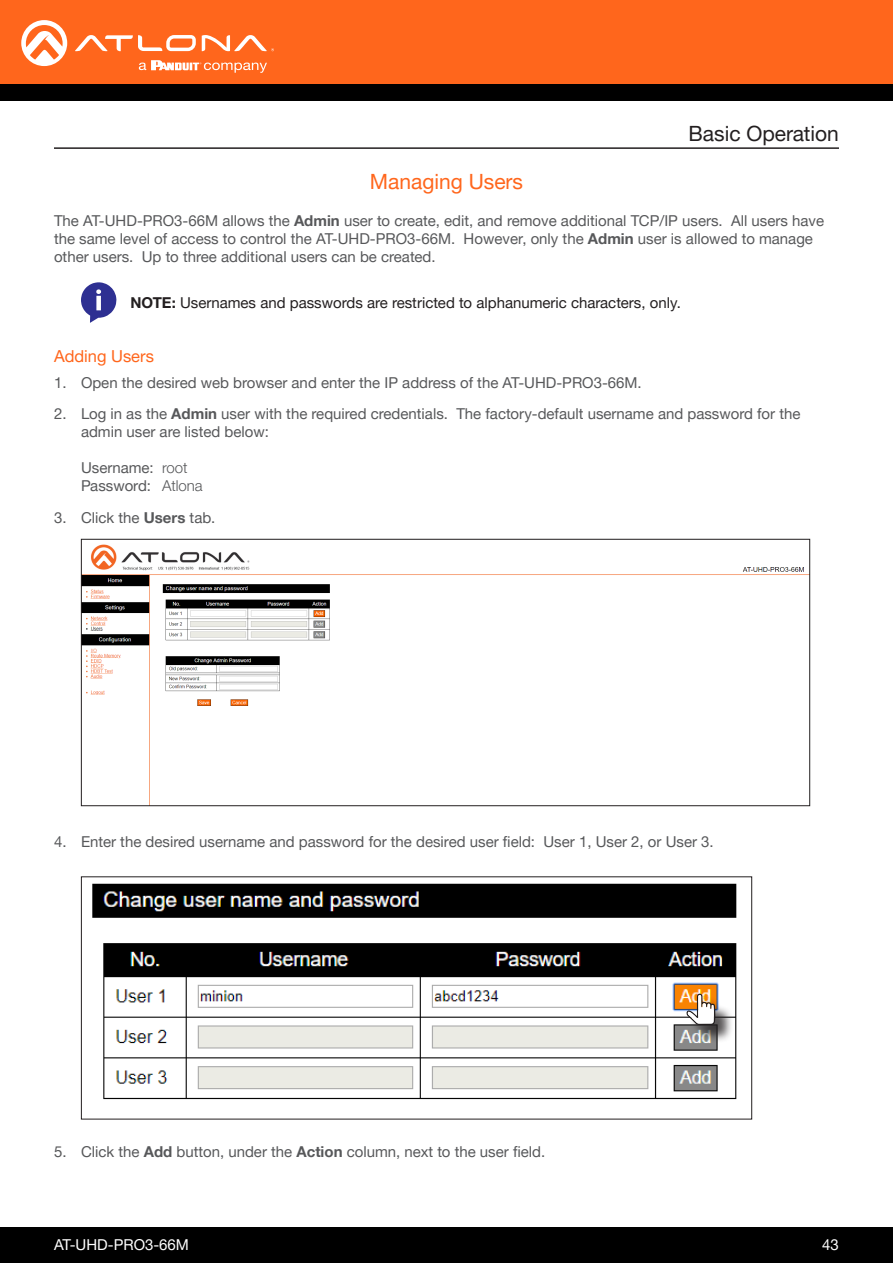
<style>
.page{position:relative;width:893px;height:1263px;background:#fff}
.page>*{position:absolute;margin:0;border:0;box-sizing:border-box;transform-origin:0 0}
.Non_TOC_Section_Head{font:21px "Helvetica Neue LTW1 G";color:#231f20}
.Subsection_Header{font:21px "Helvetica Neue LTW1 G";color:#ff661c}
.Secondary_Subsection{font:16.5px "Helvetica Neue LTW1 G";color:#ff661c}
.General_Text{font:15px/18px "Helvetica Neue LTW1 G";color:#57585a}
.General_Text-2{font:15px "Helvetica Neue LTW1 G";color:#231f20}
.t1{font:15px "Helvetica Neue LTW1 G";color:#fff}
.s1{font-weight:700}
.s2{font-weight:300}
</style>
<div class="page">
<div style="left:0;top:1227px;width:893px;height:36px;background:#000"></div>
<div style="left:0;top:0;width:893px;height:84px;background:#ff661c"></div>
<div style="left:0;top:84px;width:893px;height:16px;background:#000"></div>
<svg style="left:75px;top:35px;width:121px;height:16px"></svg>
<svg style="left:202px;top:35px;width:72px;height:16px"></svg>
<svg style="left:21px;top:20px;width:46px;height:46px"></svg>
<svg style="left:139px;top:60px;width:128px;height:13px"></svg>
<img style="left:83px;top:544px;width:725px;height:260px">
<div style="left:81px;top:539px;width:729px;height:267px;border:1px solid #231f20"></div>
<img style="left:92px;top:883px;width:645px;height:217px">
<hr style="left:54px;top:147px;width:785px;height:2px;background:#231f20">
<div style="left:689px;top:997px;width:45px;height:47px;background:#231f20;opacity:.75"></div>
<svg style="left:686px;top:993px;width:30px;height:32px"></svg>
<svg style="left:81px;top:282px;width:35px;height:41px"></svg>
<p class="Non_TOC_Section_Head" style="left:689px;top:120px;width:152px">Basic Operation</p>
<p class="Subsection_Header" style="left:370px;top:169px;width:155px">Managing Users</p>
<p class="General_Text" style="left:54px;top:211px;width:772px">The AT-UHD-PRO3-66M allows the <span class="s1">Admin</span> user to create, edit, and remove additional TCP/IP users. All users have the same level of access to control the AT-UHD-PRO3-66M. However, only the <span class="s1">Admin</span> user is allowed to manage other users. Up to three additional users can be created.</p>
<p class="General_Text-2" style="left:130px;top:293px;width:552px"><span class="s1">NOTE:</span> Usernames and passwords are restricted to alphanumeric characters, only.</p>
<p class="Secondary_Subsection" style="left:54px;top:346px;width:101px">Adding Users</p>
<p class="General_Text" style="left:54px;top:373px;width:589px">1. Open the desired web browser and enter the IP address of the AT-UHD-PRO3-66M.</p>
<p class="General_Text" style="left:81px;top:405px;width:721px;text-indent:-27px">2. Log in as the <span class="s1">Admin</span> user with the required credentials. The factory-default username and password for the admin user are listed below:</p>
<p class="General_Text" style="left:81px;top:459px;width:123px">Username: <span class="s2">root<br></span>Password: <span class="s2">Atlona</span></p>
<p class="General_Text" style="left:54px;top:508px;width:163px">3. Click the <span class="s1">Users</span> tab.</p>
<p class="General_Text" style="left:54px;top:832px;width:661px">4. Enter the desired username and password for the desired user field: User 1, User 2, or User 3.</p>
<p class="General_Text" style="left:54px;top:1143px;width:493px">5. Click the <span class="s1">Add</span> button, under the <span class="s1">Action</span> column, next to the user field.</p>
<p class="t1" style="left:54px;top:1235px;width:137px">AT-UHD-PRO3-66M</p>
<p class="t1" style="left:822px;top:1235px;width:18px">43</p>
</div>
